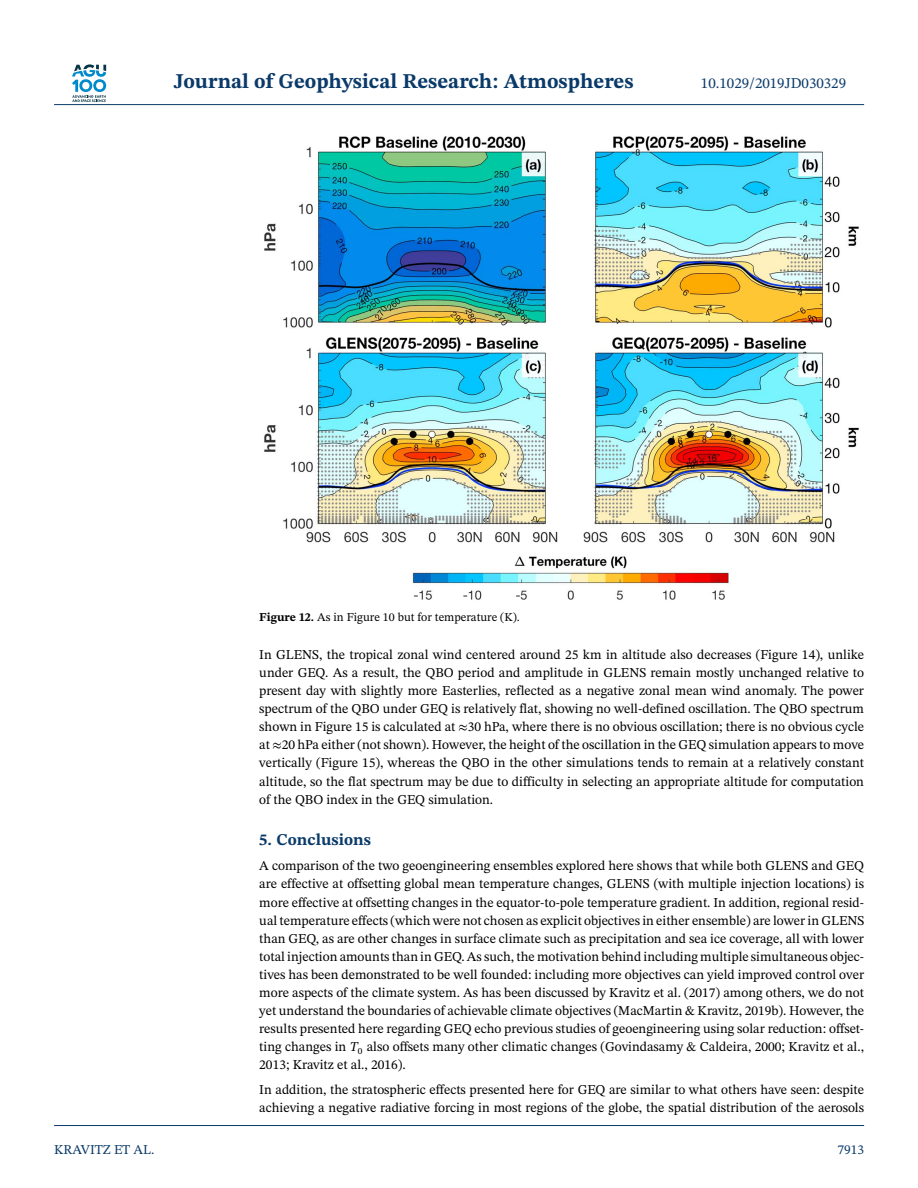
<style>
.page{position:relative;width:918px;height:1188px;background:#fff}
.page>*{position:absolute;margin:0;border:0;box-sizing:border-box;transform-origin:0 0}
.t1{font:700 21px "STIX Two Text";color:#0a3a69}
.t2{font:700 16.5px "STIX Two Text";color:#0a3a69}
.t3{font:15px "STIX Two Text";color:#0a3a69}
.t4{font:13.5px/18px "STIX Two Text";color:#000;text-align:justify}
.t5{font:13.5px "STIX Two Text";color:#0a3a69}
.t6{font:12px "STIX Two Text";color:#000}
.s1{font-weight:700}
.s2{font-family:"STIX Math"}
.s3{font-style:italic}
</style>
<div class="page">
<svg style="left:72px;top:64px;width:34px;height:38px"></svg>
<hr style="left:54px;top:104px;width:810px;height:1px;background:#0a3a69">
<img style="left:264px;top:136px;width:595px;height:464px">
<hr style="left:54px;top:1125px;width:810px;height:1px;background:#0a3a69">
<h1 class="t1" style="left:174px;top:73px;width:461px">Journal of Geophysical Research: Atmospheres</h1>
<p class="t3" style="left:701px;top:77px;width:147px">10.1029/2019JD030329</p>
<p class="t6" style="left:259px;top:613px;width:262px"><span class="s1">Figure 12.</span> As in Figure 10 but for temperature (K).</p>
<p class="t4" style="left:259px;top:647px;width:606px">In GLENS, the tropical zonal wind centered around 25 km in altitude also decreases (Figure 14), unlike under GEQ. As a result, the QBO period and amplitude in GLENS remain mostly unchanged relative to present day with slightly more Easterlies, reflected as a negative zonal mean wind anomaly. The power spectrum of the QBO under GEQ is relatively flat, showing no well-defined oscillation. The QBO spectrum shown in Figure 15 is calculated at <span class="s2">≈</span>30 hPa, where there is no obvious oscillation; there is no obvious cycle at <span class="s2">≈</span>20 hPa either (not shown). However, the height of the oscillation in the GEQ simulation appears to move vertically (Figure 15), whereas the QBO in the other simulations tends to remain at a relatively constant altitude, so the flat spectrum may be due to difficulty in selecting an appropriate altitude for computation of the QBO index in the GEQ simulation.</p>
<p class="t2" style="left:259px;top:833px;width:113px">5. Conclusions</p>
<p class="t4" style="left:259px;top:858px;width:606px">A comparison of the two geoengineering ensembles explored here shows that while both GLENS and GEQ are effective at offsetting global mean temperature changes, GLENS (with multiple injection locations) is more effective at offsetting changes in the equator-to-pole temperature gradient. In addition, regional resid&shy;ual temperature effects (which were not chosen as explicit objectives in either ensemble) are lower in GLENS than GEQ, as are other changes in surface climate such as precipitation and sea ice coverage, all with lower total injection amounts than in GEQ. As such, the motivation behind including multiple simultaneous objec&shy;tives has been demonstrated to be well founded: including more objectives can yield improved control over more aspects of the climate system. As has been discussed by Kravitz et al. (2017) among others, we do not yet understand the boundaries of achievable climate objectives (MacMartin &amp; Kravitz, 2019b). However, the results presented here regarding GEQ echo previous studies of geoengineering using solar reduction: offset&shy;ting changes in <span class="s3">T</span><sub>0</sub> also offsets many other climatic changes (Govindasamy &amp; Caldeira, 2000; Kravitz et al., 2013; Kravitz et al., 2016).</p>
<p class="t4" style="left:259px;top:1082px;width:606px">In addition, the stratospheric effects presented here for GEQ are similar to what others have seen: despite achieving a negative radiative forcing in most regions of the globe, the spatial distribution of the aerosols</p>
<p class="t5" style="left:54px;top:1144px;width:102px">KRAVITZ ET AL.</p>
<p class="t5" style="left:837px;top:1144px;width:28px">7913</p>
</div>
